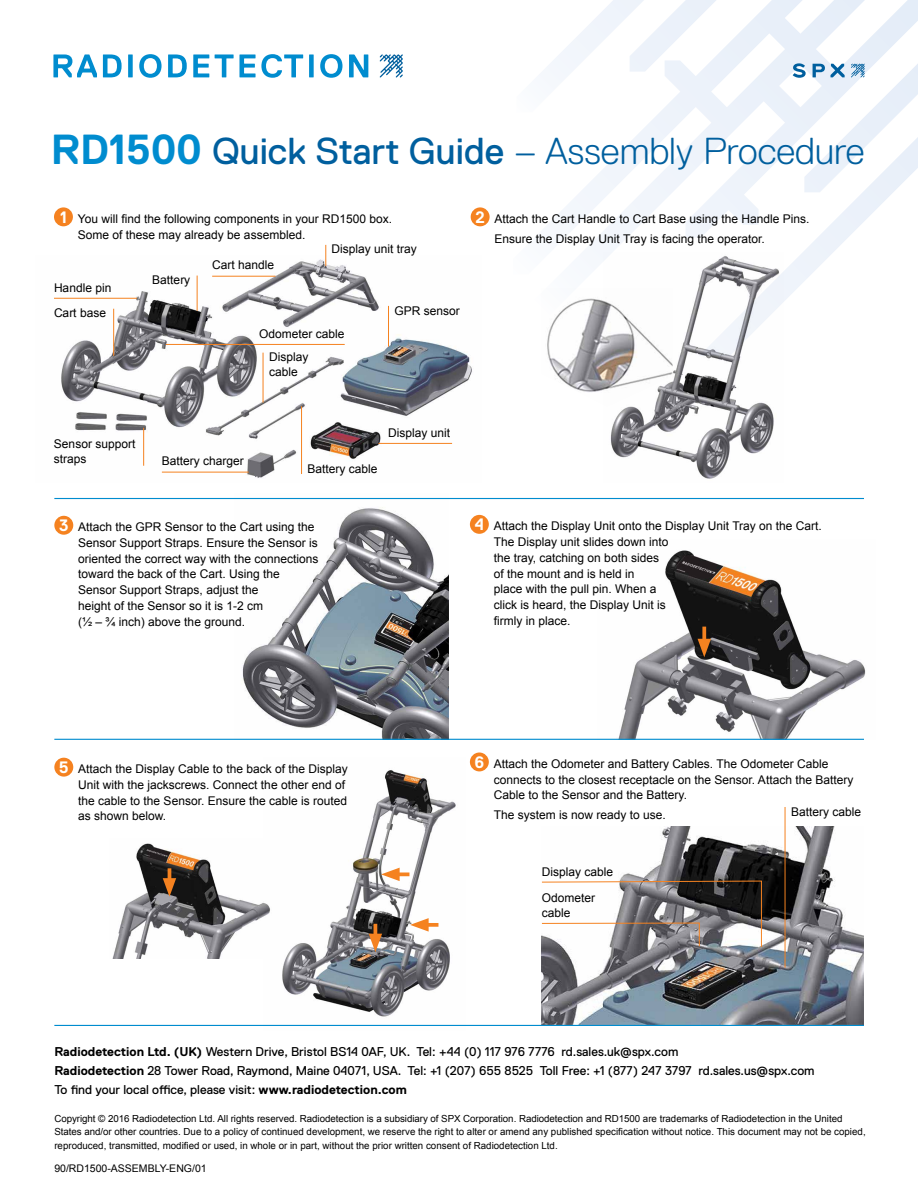
<style>
.page{position:relative;width:918px;height:1188px;background:#fff}
.page>*{position:absolute;margin:0;border:0;box-sizing:border-box;transform-origin:0 0}
.t1{font:300 37.5px "Replica Std";color:#005f9e}
.t2{font:700 16.5px "Replica Std";color:#fff}
.t3{font:12.75px/19.2px "Replica Std";color:#000}
.t4{font:12px/15.8px "Arial";color:#000}
.t5{font:10.5px "Arial";color:#000}
.t6{font:9.75px/13.5px "Arial";color:#000}
.s1{font-weight:700;font-size:42px;color:#008ccf}
.s2{font-weight:400}
.s3{font-weight:700}
</style>
<div class="page">
<img style="left:263px;top:770px;width:203px;height:255px">
<svg style="left:784px;top:225px;width:76px;height:76px"></svg>
<svg style="left:567px;top:225px;width:236px;height:49px"></svg>
<img style="left:604px;top:253px;width:180px;height:226px">
<svg style="left:380px;top:54px;width:23px;height:23px"></svg>
<svg style="left:53px;top:54px;width:44px;height:23px"></svg>
<svg style="left:103px;top:54px;width:19px;height:23px"></svg>
<svg style="left:128px;top:54px;width:5px;height:23px"></svg>
<svg style="left:139px;top:54px;width:23px;height:24px"></svg>
<svg style="left:168px;top:54px;width:19px;height:23px"></svg>
<svg style="left:193px;top:54px;width:16px;height:23px"></svg>
<svg style="left:215px;top:54px;width:88px;height:24px"></svg>
<svg style="left:309px;top:54px;width:5px;height:23px"></svg>
<svg style="left:320px;top:54px;width:22px;height:24px"></svg>
<svg style="left:349px;top:54px;width:19px;height:23px"></svg>
<svg style="left:546px;top:0;width:372px;height:225px"></svg>
<div style="left:54px;top:207px;width:19px;height:19px;background:#f58220;border-radius:50%"></div>
<div style="left:470px;top:515px;width:19px;height:19px;background:#f58220;border-radius:50%"></div>
<div style="left:54px;top:758px;width:19px;height:19px;background:#f58220;border-radius:50%"></div>
<div style="left:471px;top:207px;width:19px;height:19px;background:#f58220;border-radius:50%"></div>
<div style="left:54px;top:516px;width:19px;height:19px;background:#f58220;border-radius:50%"></div>
<img style="left:54px;top:255px;width:418px;height:223px">
<hr style="left:54px;top:298px;width:83px;height:1px;background:#f58220">
<hr style="left:166px;top:344px;width:179px;height:1px;background:#f58220">
<hr style="left:378px;top:443px;width:74px;height:1px;background:#f58220">
<hr style="left:301px;top:406px;width:1px;height:68px;background:#f58220">
<hr style="left:263px;top:353px;width:1px;height:50px;background:#f58220">
<hr style="left:388px;top:306px;width:1px;height:41px;background:#f58220">
<svg style="left:325px;top:245px;width:1px;height:21px"></svg>
<hr style="left:162px;top:472px;width:87px;height:1px;background:#f58220">
<hr style="left:212px;top:276px;width:64px;height:1px;background:#f58220">
<hr style="left:113px;top:309px;width:1px;height:47px;background:#f58220">
<hr style="left:197px;top:276px;width:1px;height:35px;background:#f58220">
<hr style="left:143px;top:428px;width:1px;height:38px;background:#f58220">
<img style="left:547px;top:289px;width:126px;height:117px">
<img style="left:235px;top:497px;width:213px;height:242px">
<img style="left:598px;top:550px;width:268px;height:189px">
<svg style="left:702px;top:627px;width:4px;height:12px"></svg>
<svg style="left:698px;top:639px;width:13px;height:18px"></svg>
<img style="left:542px;top:827px;width:322px;height:198px">
<hr style="left:785px;top:807px;width:1px;height:161px;background:#f58220">
<svg style="left:541px;top:880px;width:221px;height:68px"></svg>
<hr style="left:54px;top:498px;width:810px;height:1px;background:#008ccf">
<svg style="left:400px;top:872px;width:9px;height:4px"></svg>
<svg style="left:381px;top:868px;width:19px;height:13px"></svg>
<svg style="left:429px;top:923px;width:9px;height:4px"></svg>
<svg style="left:410px;top:918px;width:19px;height:14px"></svg>
<hr style="left:374px;top:924px;width:3px;height:17px;background:#f58220">
<svg style="left:369px;top:934px;width:13px;height:18px"></svg>
<img style="left:112px;top:839px;width:164px;height:119px">
<hr style="left:168px;top:868px;width:3px;height:17px;background:#f58220">
<svg style="left:163px;top:878px;width:13px;height:19px"></svg>
<hr style="left:54px;top:739px;width:810px;height:1px;background:#008ccf">
<hr style="left:54px;top:1025px;width:810px;height:1px;background:#008ccf">
<div style="left:470px;top:753px;width:19px;height:18px;background:#f58220;border-radius:50%"></div>
<h1 class="t1" style="left:51px;top:130px;width:815px"><span class="s1">RD1500</span> <span class="s2">Quick Start Guide</span> – Assembly Procedure</h1>
<h2 class="t2" style="left:60px;top:208px;width:8px">1</h2>
<p class="t4" style="left:78px;top:211px;width:316px">You will find the following components in your RD1500 box.<br>Some of these may already be assembled.</p>
<p class="t4" style="left:212px;top:257px;width:64px">Cart handle</p>
<p class="t4" style="left:332px;top:241px;width:87px">Display unit tray</p>
<p class="t4" style="left:54px;top:275px;width:59px;line-height:25.8px">Handle pin<br>Cart base</p>
<p class="t4" style="left:152px;top:272px;width:40px">Battery</p>
<p class="t4" style="left:259px;top:326px;width:87px">Odometer cable</p>
<p class="t4" style="left:269px;top:350px;width:41px;line-height:15px">Display cable</p>
<p class="t4" style="left:395px;top:303px;width:67px">GPR sensor</p>
<h2 class="t2" style="left:475px;top:208px;width:11px">2</h2>
<p class="t4" style="left:495px;top:209px;width:316px;line-height:20px">Attach the Cart Handle to Cart Base using the Handle Pins.<br>Ensure the Display Unit Tray is facing the operator.</p>
<p class="t4" style="left:54px;top:436px;width:83px;line-height:15px">Sensor support straps</p>
<p class="t4" style="left:162px;top:453px;width:84px">Battery charger</p>
<p class="t4" style="left:308px;top:461px;width:72px">Battery cable</p>
<p class="t4" style="left:388px;top:425px;width:64px">Display unit</p>
<h2 class="t2" style="left:59px;top:516px;width:11px">3</h2>
<h2 class="t2" style="left:475px;top:515px;width:11px">4</h2>
<p class="t4" style="left:78px;top:519px;width:242px">Attach the GPR Sensor to the Cart using the Sensor Support Straps. Ensure the Sensor is oriented the correct way with the connections toward the back of the Cart. Using the Sensor Support Straps, adjust the<br>height of the Sensor so it is 1-2 cm<br>(½ – ¾ inch) above the ground.</p>
<p class="t4" style="left:494px;top:518px;width:330px">Attach the Display Unit onto the Display Unit Tray on the Cart.<br>The Display unit slides down into<br>the tray, catching on both sides<br>of the mount and is held in<br>place with the pull pin. When a<br>click is heard, the Display Unit is<br>firmly in place.</p>
<h2 class="t2" style="left:59px;top:758px;width:11px">5</h2>
<h2 class="t2" style="left:475px;top:753px;width:11px">6</h2>
<p class="t4" style="left:78px;top:761px;width:271px">Attach the Display Cable to the back of the Display Unit with the jackscrews. Connect the other end of the cable to the Sensor. Ensure the cable is routed as shown below.</p>
<p class="t4" style="left:494px;top:756px;width:361px">Attach the Odometer and Battery Cables. The Odometer Cable connects to the closest receptacle on the Sensor. Attach the Battery<br>Cable to the Sensor and the Battery.</p>
<p class="t4" style="left:791px;top:804px;width:72px">Battery cable</p>
<p class="t4" style="left:494px;top:807px;width:174px">The system is now ready to use.</p>
<p class="t4" style="left:542px;top:864px;width:73px">Display cable</p>
<p class="t4" style="left:542px;top:891px;width:55px;line-height:15px">Odometer cable</p>
<p class="t3" style="left:54px;top:1042px;width:762px"><span class="s3">Radiodetection Ltd. (UK)</span> Western Drive, Bristol BS14 0AF, UK. Tel: +44 (0) 117 976 7776 rd.sales.uk@spx.com<br><span class="s3">Radiodetection</span> 28 Tower Road, Raymond, Maine 04071, USA. Tel: +1 (207) 655 8525 Toll Free: +1 (877) 247 3797 rd.sales.us@spx.com<br>To find your local office, please visit: <span class="s3">www.radiodetection.com</span></p>
<p class="t6" style="left:54px;top:1112px;width:813px">Copyright © 2016 Radiodetection Ltd. All rights reserved. Radiodetection is a subsidiary of SPX Corporation. Radiodetection and RD1500 are trademarks of Radiodetection in the United<br>States and/or other countries. Due to a policy of continued development, we reserve the right to alter or amend any published specification without notice. This document may not be copied, reproduced, transmitted, modified or used, in whole or in part, without the prior written consent of Radiodetection Ltd.</p>
<p class="t5" style="left:54px;top:1161px;width:154px">90/RD1500-ASSEMBLY-ENG/01</p>
</div>
